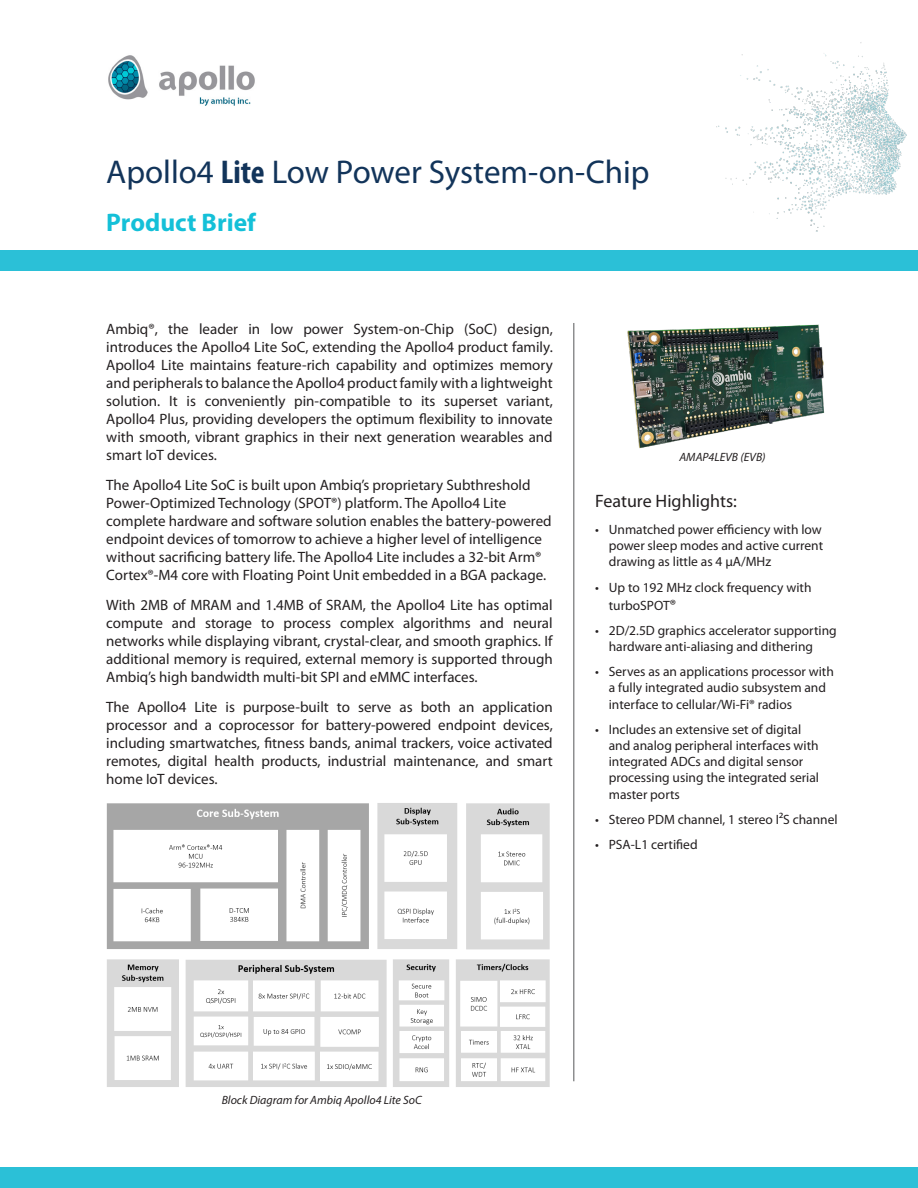
<style>
.page{position:relative;width:918px;height:1188px;background:#fff}
.page>*{position:absolute;margin:0;border:0;box-sizing:border-box;transform-origin:0 0}
.t1{font:33px "Myriad Pro";color:#12345a}
.t2{font:700 25.5px "Myriad Pro";color:#14c0d8}
.t3{font:18px "Myriad Pro";color:#231f20}
.t4{font:15px/18px "Myriad Pro";color:#231f20;text-align:justify}
.t5{font:13.5px/16.2px "Myriad Pro";color:#231f20}
.t6{font:italic 12px "Myriad Pro";color:#231f20}
.s1{font-weight:700;font-stretch:condensed}
.s2{font-size:15px}
</style>
<div class="page">
<div style="left:0;top:1167px;width:918px;height:21px;background:#2bc0d7"></div>
<div style="left:0;top:250px;width:918px;height:21px;background:#2bc0d7"></div>
<img style="left:108px;top:55px;width:147px;height:51px">
<img style="left:106px;top:803px;width:444px;height:284px">
<img style="left:718px;top:42px;width:189px;height:189px">
<hr style="left:574px;top:323px;width:1px;height:758px;background:#57585a">
<img style="left:627px;top:324px;width:198px;height:125px">
<h1 class="t1" style="left:106px;top:151px;width:545px">Apollo4 <span class="s1">Lite</span> Low Power System-on-Chip</h1>
<h2 class="t2" style="left:106px;top:206px;width:151px">Product Brief</h2>
<p class="t4" style="left:106px;top:320px;width:448px">Ambiq®, the leader in low power System-on-Chip (SoC) design, introduces the Apollo4 Lite SoC, extending the Apollo4 product family.<br>Apollo4 Lite maintains feature-rich capability and optimizes memory and peripherals to balance the Apollo4 product family with a lightweight solution. It is conveniently pin-compatible to its superset variant, Apollo4 Plus, providing developers the optimum flexibility to innovate with smooth, vibrant graphics in their next generation wearables and smart IoT devices.</p>
<p class="t4" style="left:106px;top:476px;width:447px;text-align:left">The Apollo4 Lite SoC is built upon Ambiq’s proprietary Subthreshold Power-Optimized Technology (SPOT®) platform. The Apollo4 Lite complete hardware and software solution enables the battery-powered endpoint devices of tomorrow to achieve a higher level of intelligence without sacrificing battery life. The Apollo4 Lite includes a 32-bit Arm® Cortex®-M4 core with Floating Point Unit embedded in a BGA package.</p>
<p class="t4" style="left:106px;top:596px;width:448px">With 2MB of MRAM and 1.4MB of SRAM, the Apollo4 Lite has optimal compute and storage to process complex algorithms and neural networks while displaying vibrant, crystal-clear, and smooth graphics. If additional memory is required, external memory is supported through Ambiq’s high bandwidth multi-bit SPI and eMMC interfaces.</p>
<p class="t4" style="left:106px;top:698px;width:448px">The Apollo4 Lite is purpose-built to serve as both an application processor and a coprocessor for battery-powered endpoint devices, including smartwatches, fitness bands, animal trackers, voice activated remotes, digital health products, industrial maintenance, and smart home IoT devices.</p>
<p class="t6" style="left:679px;top:450px;width:88px">AMAP4LEVB (EVB)</p>
<p class="t3" style="left:595px;top:490px;width:143px">Feature Highlights:</p>
<p class="t5" style="left:609px;top:521px;width:216px;text-align:justify;text-indent:-14px">• Unmatched power efficiency with low power sleep modes and active current drawing as little as 4 µA/MHz</p>
<p class="t5" style="left:609px;top:578px;width:204px;line-height:18px;text-indent:-14px">• Up to 192 MHz clock frequency with turboSPOT<span class="s2">®</span></p>
<p class="t5" style="left:609px;top:622px;width:229px;text-indent:-14px">• 2D/2.5D graphics accelerator supporting hardware anti-aliasing and dithering</p>
<p class="t5" style="left:609px;top:663px;width:227px;text-indent:-14px">• Serves as an applications processor with a fully integrated audio subsystem and interface to cellular/Wi-Fi® radios</p>
<p class="t5" style="left:609px;top:721px;width:212px;text-indent:-14px">• Includes an extensive set of digital and analog peripheral interfaces with integrated ADCs and digital sensor processing using the integrated serial master ports</p>
<p class="t5" style="left:595px;top:811px;width:244px">• Stereo PDM channel, 1 stereo I2S channel</p>
<p class="t5" style="left:595px;top:836px;width:104px">• PSA-L1 certified</p>
<p class="t6" style="left:222px;top:1093px;width:202px">Block Diagram for Ambiq Apollo4 Lite SoC</p>
</div>
